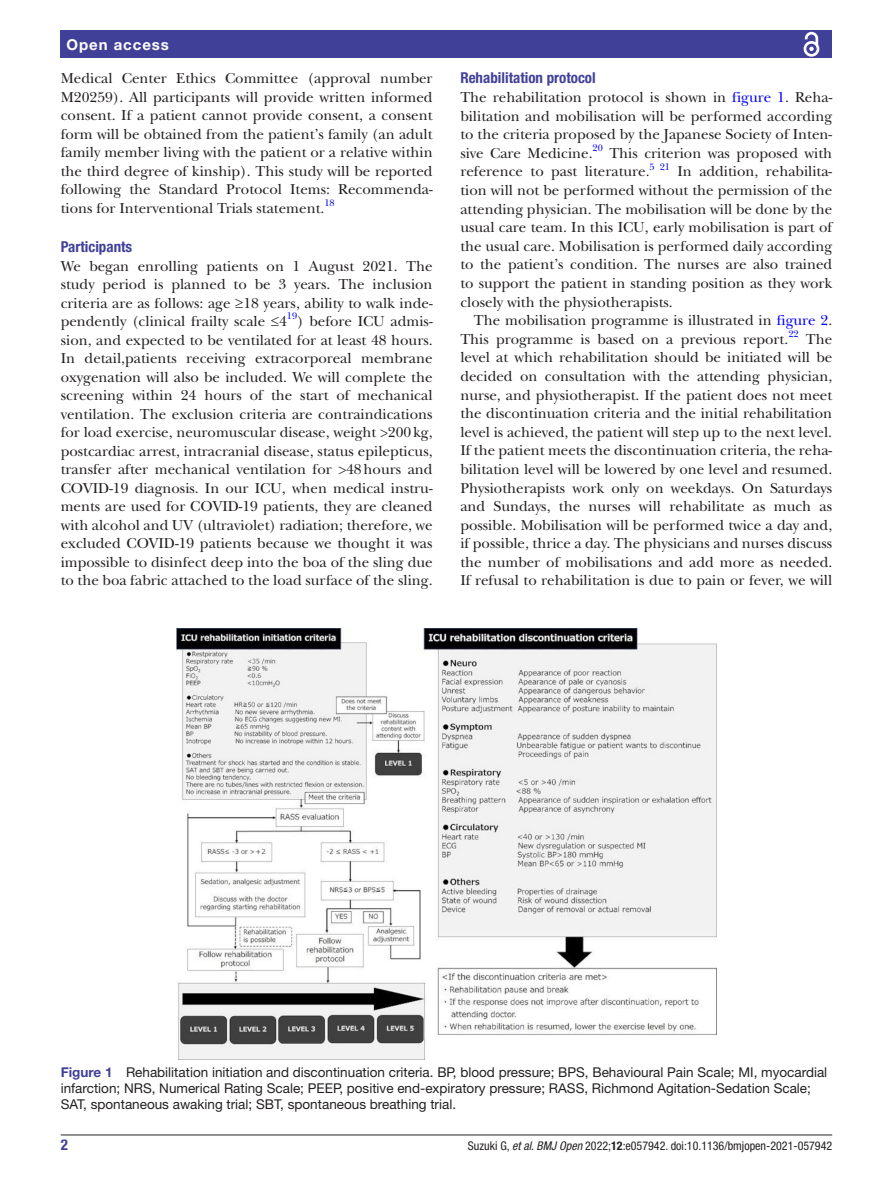
<style>
.page{position:relative;width:893px;height:1191px;background:#fff}
.page>*{position:absolute;margin:0;border:0;box-sizing:border-box;transform-origin:0 0}
.t1{font:15px/18.6px "New Baskerville";color:#231f20;text-align:justify}
.t2{font:700 condensed 15px "Helvetica Neue LT Std";color:#414099}
.t3{font:700 15px "Helvetica Neue LT Std";letter-spacing:.065em;color:#fff}
.t4{font:13.5px/16.2px "Helvetica Neue LT Std";color:#231f20}
.t5{font:condensed 12px "Helvetica Neue LT Std";color:#231f20}
.t6{font:9.9px "New Baskerville";color:#00f}
.s1{color:#00f}
.s2{font-weight:700;color:#414099}
.s3{font-style:italic}
.s4{font-weight:700}
</style>
<div class="page">
<hr style="left:61px;top:1134px;width:771px;height:1px;background:#231f20">
<div style="left:61px;top:31px;width:771px;height:27px;background:#414099"></div>
<svg style="left:803px;top:31px;width:17px;height:26px"></svg>
<img style="left:176px;top:629px;width:540px;height:430px">
<p class="t3" style="left:66px;top:35px;width:104px">Open access</p>
<p class="t1" style="left:61px;top:69px;width:373px">Medical Center Ethics Committee (approval number M20259). All participants will provide written informed consent. If a patient cannot provide consent, a consent form will be obtained from the patient’s family (an adult family member living with the patient or a relative within the third degree of kinship). This study will be reported following the Standard Protocol Items: Recommenda&shy;tions for Interventional Trials statement.</p>
<p class="t6" style="left:324px;top:197px;width:12px">18</p>
<p class="t2" style="left:61px;top:238px;width:73px">Participants</p>
<p class="t1" style="left:61px;top:257px;width:373px">We began enrolling patients on 1 August 2021. The study period is planned to be 3 years. The inclusion criteria are as follows: age ≥18 years, ability to walk inde&shy;pendently (clinical frailty scale ≤4</p>
<p class="t6" style="left:287px;top:310px;width:12px">19</p>
<p class="t1" style="left:61px;top:312px;width:373px;text-indent:237px">) before ICU admis&shy;sion, and expected to be ventilated for at least 48 hours.<br>In detail,patients receiving extracorporeal membrane oxygenation will also be included. We will complete the screening within 24 hours of the start of mechanical ventilation. The exclusion criteria are contraindications for load exercise, neuromuscular disease, weight &gt;200kg, postcardiac arrest, intracranial disease, status epilepticus, transfer after mechanical ventilation for &gt;48hours and COVID-19 diagnosis. In our ICU, when medical instru&shy;ments are used for COVID-19 patients, they are cleaned with alcohol and UV (ultraviolet) radiation; therefore, we excluded COVID-19 patients because we thought it was impossible to disinfect deep into the boa of the sling due to the boa fabric attached to the load surface of the sling.</p>
<p class="t2" style="left:460px;top:69px;width:137px">Rehabilitation protocol</p>
<p class="t1" style="left:460px;top:88px;width:373px">The rehabilitation protocol is shown in <span class="s1">figure 1</span>. Reha&shy;bilitation and mobilisation will be performed according to the criteria proposed by the Japanese Society of Inten&shy;sive Care Medicine.</p>
<p class="t6" style="left:593px;top:142px;width:12px">20</p>
<p class="t1" style="left:460px;top:144px;width:373px;text-indent:149px">This criterion was proposed with reference to past literature.</p>
<p class="t6" style="left:650px;top:161px;width:22px">5 21</p>
<p class="t1" style="left:460px;top:162px;width:373px;text-indent:217px">In addition, rehabilita&shy;tion will not be performed without the permission of the attending physician. The mobilisation will be done by the usual care team. In this ICU, early mobilisation is part of the usual care. Mobilisation is performed daily according to the patient’s condition. The nurses are also trained to support the patient in standing position as they work closely with the physiotherapists.</p>
<p class="t1" style="left:460px;top:311px;width:373px;text-indent:13px">The mobilisation programme is illustrated in <span class="s1">figure 2</span>.<br>This programme is based on a previous report.</p>
<p class="t6" style="left:788px;top:328px;width:12px">22</p>
<p class="t1" style="left:460px;top:330px;width:373px;text-indent:345px">The level at which rehabilitation should be initiated will be decided on consultation with the attending physician, nurse, and physiotherapist. If the patient does not meet the discontinuation criteria and the initial rehabilitation level is achieved, the patient will step up to the next level.<br>If the patient meets the discontinuation criteria, the reha&shy;bilitation level will be lowered by one level and resumed.<br>Physiotherapists work only on weekdays. On Saturdays and Sundays, the nurses will rehabilitate as much as possible. Mobilisation will be performed twice a day and, if possible, thrice a day. The physicians and nurses discuss the number of mobilisations and add more as needed.<br>If refusal to rehabilitation is due to pain or fever, we will</p>
<p class="t4" style="left:61px;top:1063px;width:768px"><span class="s2">Figure 1</span> Rehabilitation initiation and discontinuation criteria. BP, blood pressure; BPS, Behavioural Pain Scale; MI, myocardial infarction; NRS, Numerical Rating Scale; PEEP, positive end-expiratory pressure; RASS, Richmond Agitation-Sedation Scale;<br>SAT, spontaneous awaking trial; SBT, spontaneous breathing trial.</p>
<p class="t2" style="left:61px;top:1135px;width:9px">2</p>
<p class="t5" style="left:468px;top:1138px;width:366px">Suzuki G, <span class="s3">et al</span>. <span class="s3">BMJ Open</span> 2022;<span class="s4">12</span>:e057942. doi:10.1136/bmjopen-2021-057942</p>
</div>
